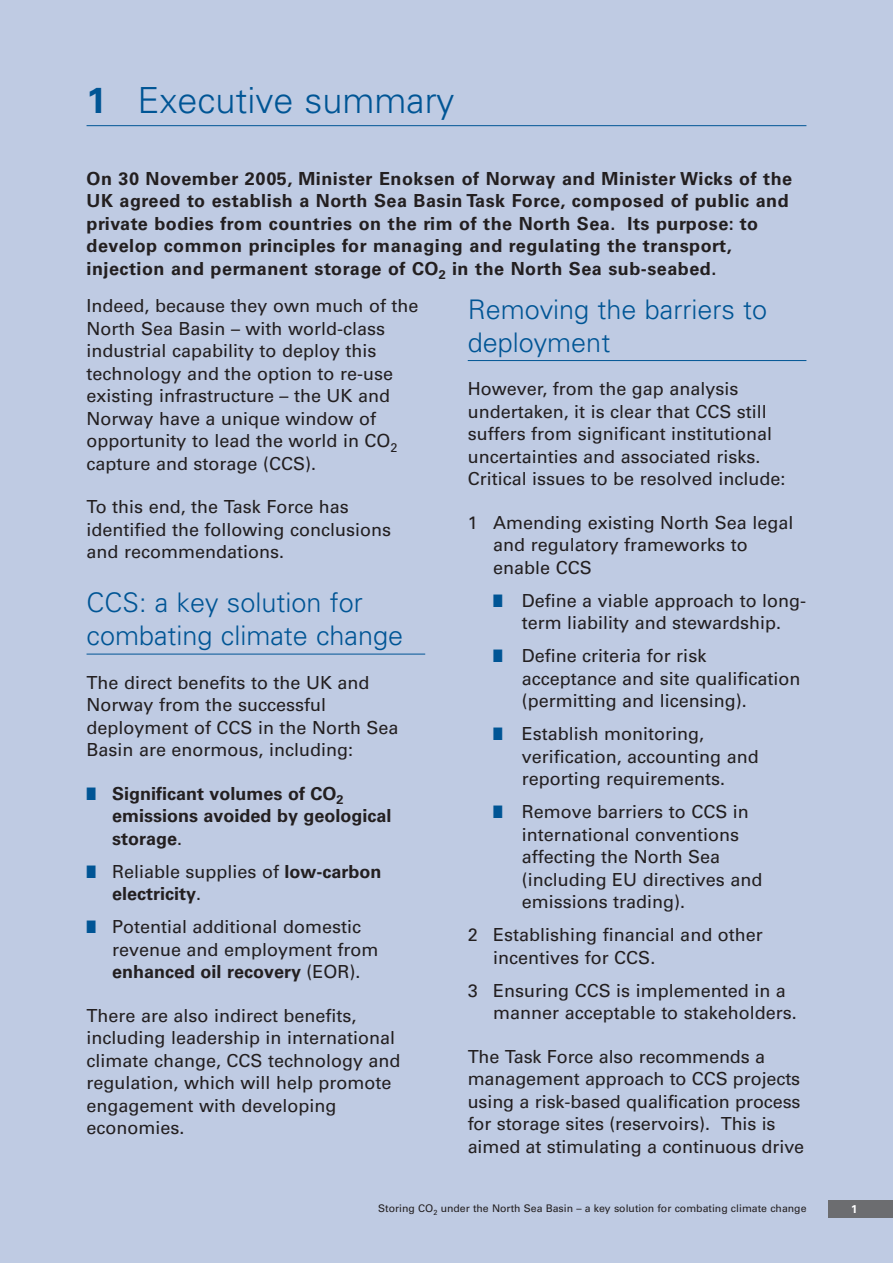
<style>
.page{position:relative;width:893px;height:1263px;background:#bfcbe3}
.page>*{position:absolute;margin:0;border:0;box-sizing:border-box;transform-origin:0 0}
.t1{font:300 36px "Univers";color:#005595}
.t2{font:300 27px/33px "Univers";color:#005595}
.t3{font:18px/22.5px "Univers";color:#231f20}
.t4{font:700 18px/22.5px "Univers";letter-spacing:.03em;color:#231f20}
.t5{font:700 18px/22.5px "Univers";color:#231f20}
.t6{font:700 11.25px "Univers";color:#fff}
.t7{font:10.5px "Univers";color:#231f20}
.s1{font-weight:700}
.s2{color:#005595}
.s3{font-weight:400}
</style>
<div class="page">
<div style="left:829px;top:1200px;width:64px;height:17px;background:#6c6d70"></div>
<hr style="left:87px;top:125px;width:719px;height:1px;background:#005595">
<hr style="left:87px;top:654px;width:338px;height:1px;background:#005595">
<hr style="left:468px;top:360px;width:338px;height:1px;background:#005595">
<h1 class="t1" style="left:87px;top:87px;width:370px"><span class="s1">1</span> Executive summary</h1>
<p class="t4" style="left:87px;top:169px;width:707px">On 30 November 2005, Minister Enoksen of Norway and Minister Wicks of the UK agreed to establish a North Sea Basin Task Force, composed of public and private bodies from countries on the rim of the North Sea. Its purpose: to develop common principles for managing and regulating the transport, injection and permanent storage of CO<sub>2</sub> in the North Sea sub-seabed.</p>
<p class="t3" style="left:87px;top:296px;width:334px">Indeed, because they own much of the North Sea Basin – with world-class industrial capability to deploy this technology and the option to re-use existing infrastructure – the UK and Norway have a unique window of opportunity to lead the world in CO<sub>2 </sub>capture and storage (CCS).</p>
<p class="t3" style="left:87px;top:497px;width:306px">To this end, the Task Force has identified the following conclusions and recommendations.</p>
<h2 class="t2" style="left:87px;top:588px;width:318px">CCS: a key solution for combating climate change</h2>
<p class="t3" style="left:87px;top:673px;width:314px">The direct benefits to the UK and<br>Norway from the successful deployment of CCS in the North Sea<br>Basin are enormous, including:</p>
<p class="t5" style="left:112px;top:784px;width:281px;text-indent:-26px"><span class="s2">■</span> Significant volumes of CO<sub>2 </sub>emissions avoided by geological storage<span class="s3">.</span></p>
<p class="t5" style="left:112px;top:862px;width:271px;text-indent:-26px"><span class="s2">■</span> <span class="s3">Reliable supplies of</span> low-carbon electricity<span class="s3">.</span></p>
<p class="t3" style="left:112px;top:917px;width:268px;text-indent:-26px"><span class="s2">■</span> Potential additional domestic revenue and employment from <span class="s1">enhanced oil recovery</span> (EOR).</p>
<p class="t3" style="left:87px;top:1006px;width:316px">There are also indirect benefits, including leadership in international climate change, CCS technology and regulation, which will help promote engagement with developing economies.</p>
<h2 class="t2" style="left:468px;top:295px;width:301px">Removing the barriers to deployment</h2>
<p class="t3" style="left:468px;top:379px;width:319px">However, from the gap analysis undertaken, it is clear that CCS still suffers from significant institutional uncertainties and associated risks.<br>Critical issues to be resolved include:</p>
<p class="t3" style="left:493px;top:513px;width:302px;text-indent:-26px">1 Amending existing North Sea legal and regulatory frameworks to enable CCS</p>
<p class="t3" style="left:493px;top:591px;width:315px;text-align:center"><span class="s2">■</span> Define a viable approach to long&shy;term liability and stewardship.</p>
<p class="t3" style="left:522px;top:646px;width:280px;text-indent:-28px"><span class="s2">■</span> Define criteria for risk acceptance and site qualification (permitting and licensing).</p>
<p class="t3" style="left:522px;top:724px;width:239px;text-indent:-28px"><span class="s2">■</span> Establish monitoring, verification, accounting and reporting requirements.</p>
<p class="t3" style="left:522px;top:802px;width:242px;text-indent:-28px"><span class="s2">■</span> Remove barriers to CCS in international conventions affecting the North Sea (including EU directives and emissions trading).</p>
<p class="t3" style="left:493px;top:925px;width:271px;text-indent:-26px">2 Establishing financial and other incentives for CCS.</p>
<p class="t3" style="left:493px;top:981px;width:305px;text-indent:-26px">3 Ensuring CCS is implemented in a manner acceptable to stakeholders.</p>
<p class="t3" style="left:468px;top:1047px;width:338px">The Task Force also recommends a management approach to CCS projects using a risk-based qualification process for storage sites (reservoirs). This is aimed at stimulating a continuous drive</p>
<p class="t7" style="left:378px;top:1205px;width:430px">Storing CO<sub>2</sub> under the North Sea Basin – a key solution for combating climate change</p>
<p class="t6" style="left:851px;top:1205px;width:8px">1</p>
</div>
